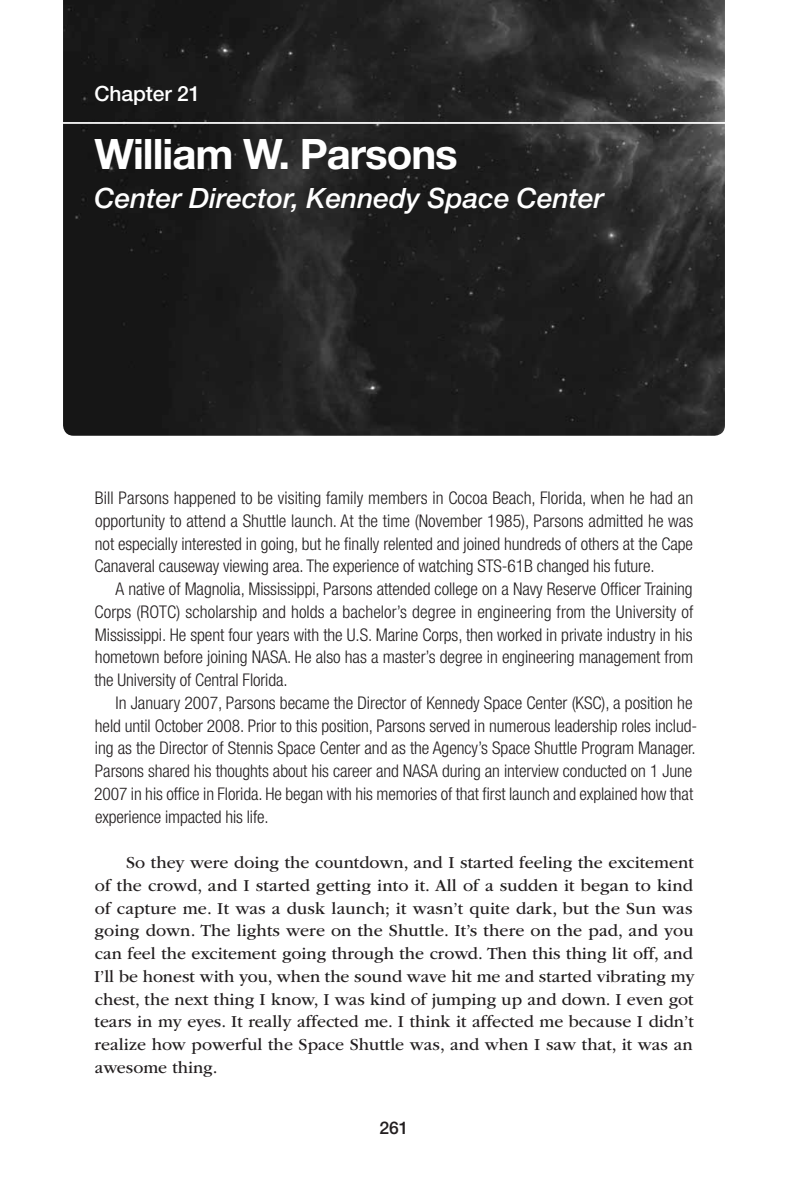
<style>
.page{position:relative;width:788px;height:1197px;background:#fff}
.page>*{position:absolute;margin:0;border:0;box-sizing:border-box;transform-origin:0 0}
.t1{font:700 42px "Helvetica Neue LT Std";letter-spacing:-.025em;color:#fff}
.t2{font:italic 500 28px "Helvetica Neue LT Std";color:#fff}
.t3{font:500 21px "Helvetica Neue LT Std";letter-spacing:-.005em;color:#fff}
.t4{font:300 condensed 17.5px "Helvetica Neue LT Std";letter-spacing:-.005em;color:#231f20}
.t5{font:17.5px/22.8px "ITC Garamond Std";color:#231f20;text-align:justify}
.t6{font:500 17.5px "Helvetica Neue LT Std";color:#231f20}
</style>
<div class="page">
<img style="left:63px;top:0;width:661px;height:436px">
<hr style="left:52px;top:122px;width:683px;height:2px;background:#fff">
<h1 class="t3" style="left:94px;top:81px;width:107px">Chapter 21</h1>
<h2 class="t1" style="left:94px;top:128px;width:365px">William W. Parsons</h2>
<h3 class="t2" style="left:94px;top:181px;width:511px">Center Director, Kennedy Space Center</h3>
<h2 class="t4" style="left:95px;top:488px;width:599px">Bill Parsons happened to be visiting family members in Cocoa Beach, Florida, when he had an</h2>
<h2 class="t4" style="left:95px;top:511px;width:599px">opportunity to attend a Shuttle launch. At the time (November 1985), Parsons admitted he was</h2>
<h2 class="t4" style="left:95px;top:533px;width:599px">not especially interested in going, but he finally relented and joined hundreds of others at the Cape</h2>
<h2 class="t4" style="left:95px;top:556px;width:561px">Canaveral causeway viewing area. The experience of watching STS-61B changed his future.</h2>
<h2 class="t4" style="left:115px;top:579px;width:578px">A native of Magnolia, Mississippi, Parsons attended college on a Navy Reserve Officer Training</h2>
<h2 class="t4" style="left:95px;top:602px;width:600px">Corps (ROTC) scholarship and holds a bachelor’s degree in engineering from the University of</h2>
<h2 class="t4" style="left:95px;top:624px;width:599px">Mississippi. He spent four years with the U.S. Marine Corps, then worked in private industry in his</h2>
<h2 class="t4" style="left:95px;top:647px;width:599px">hometown before joining NASA. He also has a master’s degree in engineering management from</h2>
<h2 class="t4" style="left:94px;top:670px;width:195px">the University of Central Florida.</h2>
<h2 class="t4" style="left:115px;top:693px;width:578px">In January 2007, Parsons became the Director of Kennedy Space Center (KSC), a position he</h2>
<h2 class="t4" style="left:95px;top:715px;width:603px">held until October 2008. Prior to this position, Parsons served in numerous leadership roles includ-</h2>
<h2 class="t4" style="left:95px;top:738px;width:602px">ing as the Director of Stennis Space Center and as the Agency’s Space Shuttle Program Manager.</h2>
<h2 class="t4" style="left:95px;top:761px;width:599px">Parsons shared his thoughts about his career and NASA during an interview conducted on 1 June</h2>
<h2 class="t4" style="left:94px;top:784px;width:600px">2007 in his office in Florida. He began with his memories of that first launch and explained how that</h2>
<h2 class="t4" style="left:95px;top:806px;width:175px">experience impacted his life.</h2>
<p class="t5" style="left:94px;top:851px;width:602px;text-indent:32px">So they were doing the countdown, and I started feeling the excitement of the crowd, and I started getting into it. All of a sudden it began to kind of capture me. It was a dusk launch; it wasn’t quite dark, but the Sun was going down. The lights were on the Shuttle. It’s there on the pad, and you can feel the excitement going through the crowd. Then this thing lit off, and I’ll be honest with you, when the sound wave hit me and started vibrating my chest, the next thing I know, I was kind of jumping up and down. I even got tears in my eyes. It really affected me. I think it affected me because I didn’t realize how powerful the Space Shuttle was, and when I saw that, it was an awesome thing.</p>
<h3 class="t6" style="left:379px;top:1117px;width:31px">261</h3>
</div>
